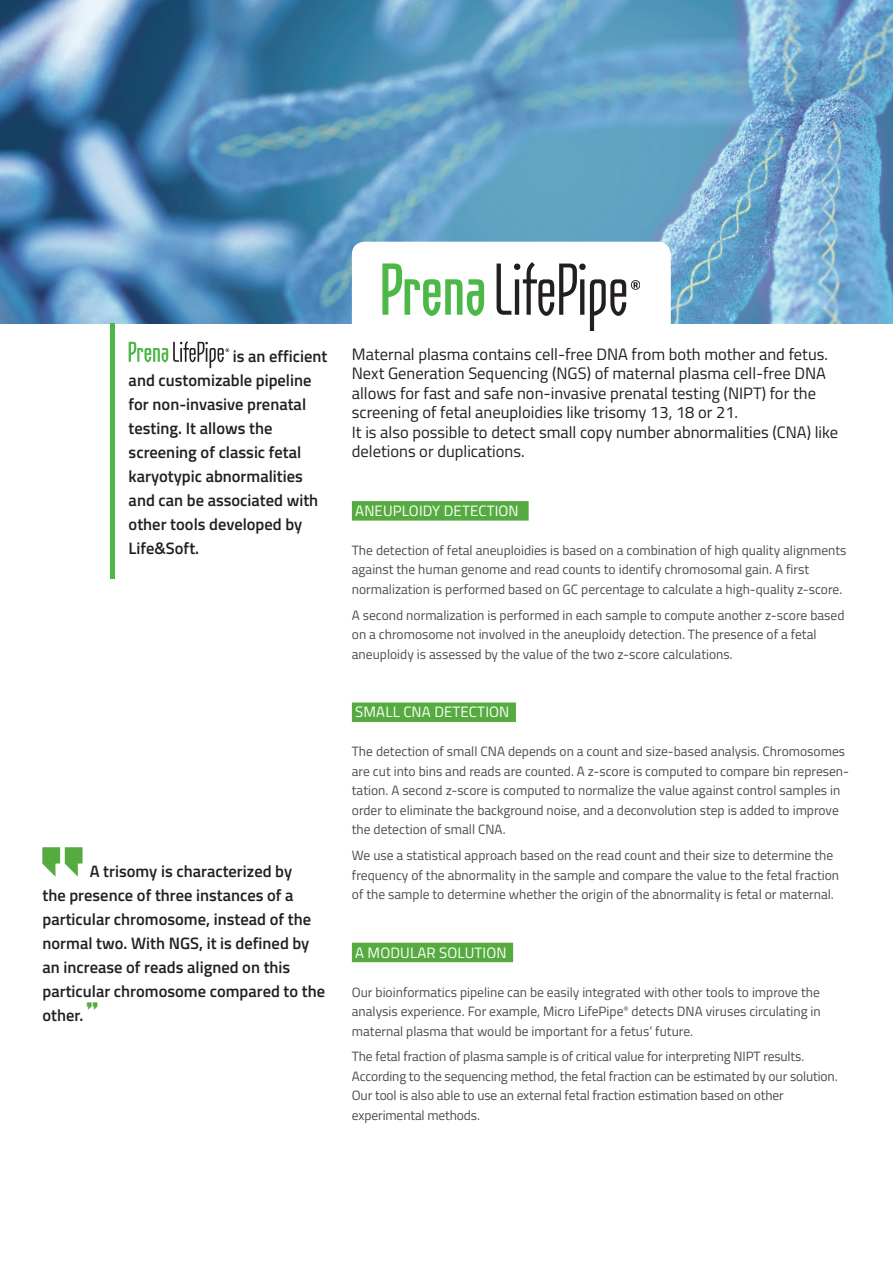
<style>
.page{position:relative;width:893px;height:1263px;background:#fff}
.page>*{position:absolute;margin:0;border:0;box-sizing:border-box;transform-origin:0 0}
.t1{font:87px "Freshman";color:#56ab40}
.t2{font:600 16.5px/24px "Titillium Web";color:#231f20}
.t3{font:16.5px/19.5px "Titillium Web";color:#231f20}
.t4{font:15px "Titillium Web";letter-spacing:.01em;color:#fff}
.t5{font:13.5px/19.5px "Titillium Web";color:#4b4c4d}
.s1{color:#56ab40}
.s2{font-family:"Freshman";font-weight:400;font-size:22.5px;color:#56ab40}
</style>
<div class="page">
<svg style="left:129px;top:341px;width:100px;height:27px"></svg>
<div style="left:352px;top:501px;width:177px;height:20px;background:#56ab40"></div>
<div style="left:352px;top:702px;width:164px;height:20px;background:#56ab40"></div>
<div style="left:352px;top:943px;width:161px;height:19px;background:#56ab40"></div>
<img style="left:0;top:0;width:893px;height:324px">
<div style="left:352px;top:242px;width:319px;height:99px;background:#fff;border-radius:13px"></div>
<hr style="left:111px;top:324px;width:4px;height:255px;background:#4cb848">
<svg style="left:497px;top:262px;width:143px;height:69px"></svg>
<svg style="left:382px;top:263px;width:102px;height:53px"></svg>
<p class="t2" style="left:129px;top:343px;width:200px;text-indent:104px">is an efficient and customizable pipeline for non-invasive prenatal testing. It allows the screening of classic fetal karyotypic abnormalities and can be associated with other tools developed by<br>Life&amp;Soft.</p>
<p class="t3" style="left:352px;top:344px;width:478px">Maternal plasma contains cell-free DNA from both mother and fetus.<br>Next Generation Sequencing (NGS) of maternal plasma cell-free DNA allows for fast and safe non-invasive prenatal testing (NIPT) for the screening of fetal aneuploidies like trisomy 13, 18 or 21.</p>
<p class="t3" style="left:352px;top:422px;width:488px">It is also possible to detect small copy number abnormalities (CNA) like deletions or duplications.</p>
<p class="t4" style="left:355px;top:500px;width:175px">ANEUPLOIDY DETECTION <span class="s1">..</span></p>
<p class="t5" style="left:352px;top:540px;width:496px">The detection of fetal aneuploidies is based on a combination of high quality alignments against the human genome and read counts to identify chromosomal gain. A first normalization is performed based on GC percentage to calculate a high-quality z-score.</p>
<p class="t5" style="left:352px;top:605px;width:494px">A second normalization is performed in each sample to compute another z-score based on a chromosome not involved in the aneuploidy detection. The presence of a fetal aneuploidy is assessed by the value of the two z-score calculations.</p>
<p class="t1" style="left:43px;top:846px;width:46px">“</p>
<p class="t2" style="left:43px;top:859px;width:284px;text-indent:47px">A trisomy is characterized by<br>the presence of three instances of a particular chromosome, instead of the normal two. With NGS, it is defined by an increase of reads aligned on this particular chromosome compared to the other. <span class="s2">”</span></p>
<p class="t4" style="left:355px;top:701px;width:162px">SMALL CNA DETECTION<span class="s1">..</span></p>
<p class="t5" style="left:352px;top:741px;width:499px">The detection of small CNA depends on a count and size-based analysis. Chromosomes are cut into bins and reads are counted. A z-score is computed to compare bin represen&shy;tation. A second z-score is computed to normalize the value against control samples in order to eliminate the background noise, and a deconvolution step is added to improve the detection of small CNA.</p>
<p class="t5" style="left:352px;top:845px;width:489px">We use a statistical approach based on the read count and their size to determine the frequency of the abnormality in the sample and compare the value to the fetal fraction of the sample to determine whether the origin of the abnormality is fetal or maternal.</p>
<p class="t4" style="left:355px;top:941px;width:159px">A MODULAR SOLUTION<span class="s1">..</span></p>
<p class="t5" style="left:352px;top:981px;width:470px;text-align:justify">Our bioinformatics pipeline can be easily integrated with other tools to improve the analysis experience. For example, Micro LifePipe<sup>®</sup> detects DNA viruses circulating in maternal plasma that would be important for a fetus’ future.</p>
<p class="t5" style="left:352px;top:1046px;width:487px">The fetal fraction of plasma sample is of critical value for interpreting NIPT results.<br>According to the sequencing method, the fetal fraction can be estimated by our solution.<br>Our tool is also able to use an external fetal fraction estimation based on other experimental methods.</p>
</div>
